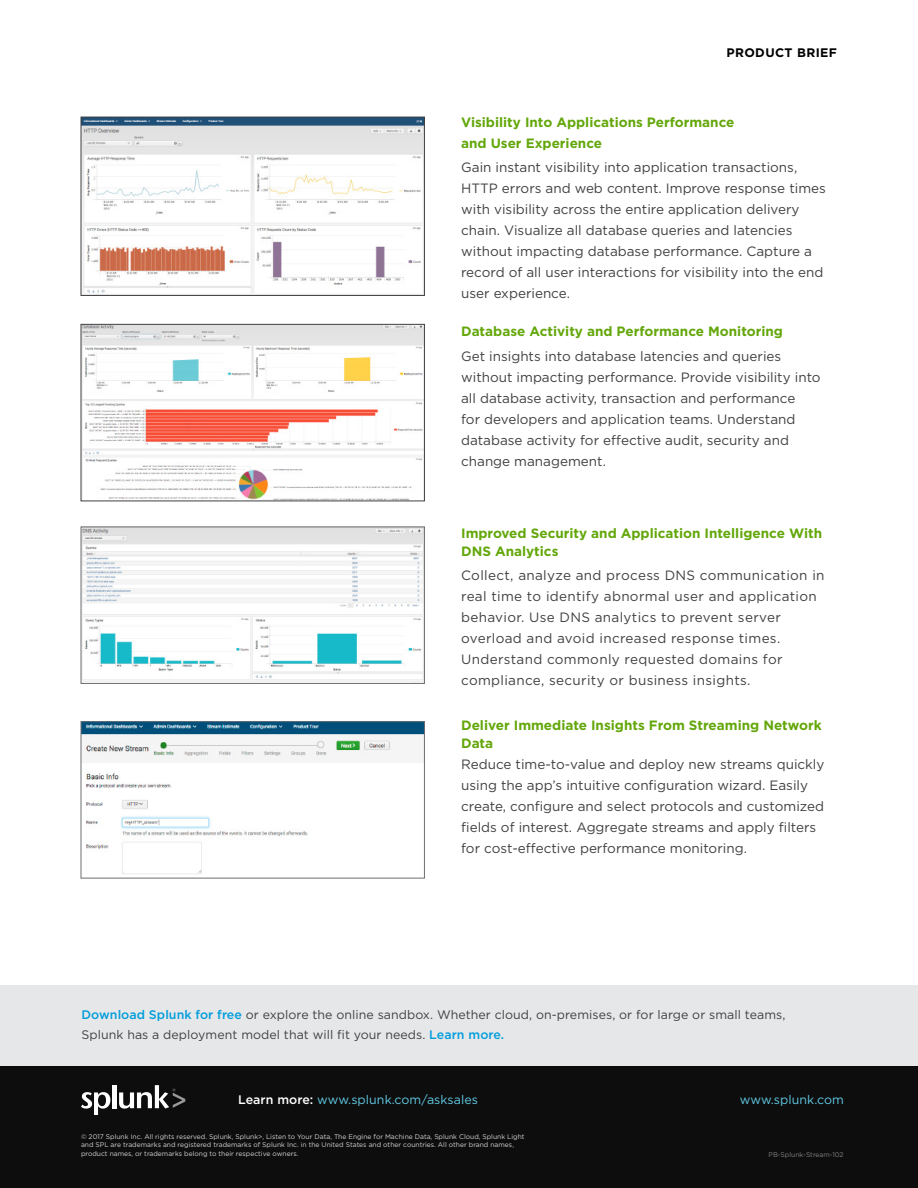
<style>
.page{position:relative;width:918px;height:1188px;background:#fff}
.page>*{position:absolute;margin:0;border:0;box-sizing:border-box;transform-origin:0 0}
.Feature_Text{font:13.5px/21px "Gotham";color:#414042}
.Feature_Text-2{font:13.5px/21px "Gotham";letter-spacing:.025em;color:#414042}
.Green_Subheads{font:13.5px/21px "Gotham";color:#414042}
.Green_Subheads-2{font:700 13.5px/18px "Gotham";color:#63a70a}
.t1{font:12.45px "Gotham";letter-spacing:.005em;color:#61cae5}
.Download_box_body_te{font:12.3px/19.5px "Gotham";letter-spacing:.005em;color:#414042}
.t2{font:700 12.3px "Gotham";letter-spacing:.03em;color:#000}
.Copyright{font:6.75px/8.7px "Gotham";color:#d1d3d4}
.Filename{font:6.75px "Gotham";color:#808285}
.s1{font-weight:500;font-size:12.45px;color:#009ddc}
.s2{font-weight:500;color:#fff}
</style>
<div class="page">
<div style="left:0;top:986px;width:918px;height:82px;background:#e6e7e8"></div>
<div style="left:0;top:1066px;width:918px;height:122px;background:#0d0d0d"></div>
<svg style="left:81px;top:1092px;width:29px;height:22px"></svg>
<hr style="left:112px;top:1085px;width:4px;height:23px;background:#fff">
<svg style="left:119px;top:1085px;width:66px;height:24px"></svg>
<img style="left:83px;top:119px;width:340px;height:175px">
<div style="left:81px;top:117px;width:344px;height:179px;border:1px solid #414042"></div>
<img style="left:83px;top:326px;width:340px;height:173px">
<div style="left:81px;top:324px;width:344px;height:177px;border:1px solid #414042"></div>
<img style="left:83px;top:529px;width:340px;height:153px">
<div style="left:81px;top:527px;width:344px;height:157px;border:1px solid #6d6e71"></div>
<img style="left:83px;top:723px;width:340px;height:151px">
<div style="left:81px;top:721px;width:344px;height:157px;border:1px solid #6d6e71"></div>
<p class="t2" style="left:726px;top:44px;width:112px">PRODUCT BRIEF</p>
<p class="Green_Subheads-2" style="left:461px;top:113px;width:275px">Visibility Into Applications Performance</p>
<p class="Green_Subheads-2" style="left:461px;top:134px;width:143px">and User Experience</p>
<p class="Feature_Text" style="left:461px;top:156px;width:366px">Gain instant visibility into application transactions, HTTP errors and web content. Improve response times with visibility across the entire application delivery chain. Visualize all database queries and latencies without impacting database performance. Capture a record of all user interactions for visibility into the end user experience.</p>
<p class="Green_Subheads-2" style="left:461px;top:322px;width:323px">Database Activity and Performance Monitoring</p>
<p class="Feature_Text" style="left:461px;top:345px;width:361px">Get insights into database latencies and queries without impacting performance. Provide visibility into all database activity, transaction and performance<br>for developers and application teams. Understand database activity for effective audit, security and change management.</p>
<p class="Green_Subheads-2" style="left:461px;top:524px;width:362px">Improved Security and Application Intelligence With<br>DNS Analytics</p>
<p class="Feature_Text-2" style="left:461px;top:564px;width:365px">Collect, analyze and process DNS communication in real time to identify abnormal user and application behavior. Use DNS analytics to prevent server overload and avoid increased response times.<br>Understand commonly requested domains for compliance, security or business insights.</p>
<p class="Green_Subheads-2" style="left:461px;top:716px;width:362px">Deliver Immediate Insights From Streaming Network<br>Data</p>
<p class="Green_Subheads" style="left:461px;top:753px;width:365px">Reduce time-to-value and deploy new streams quickly using the app’s intuitive configuration wizard. Easily create, configure and select protocols and customized fields of interest. Aggregate streams and apply filters for cost-effective performance monitoring.</p>
<p class="Download_box_body_te" style="left:82px;top:1005px;width:705px"><span class="s1">Download Splunk for free</span> or explore the online sandbox. Whether cloud, on-premises, or for large or small teams,<br>Splunk has a deployment model that will fit your needs. <span class="s1">Learn more.</span></p>
<p class="t1" style="left:238px;top:1092px;width:241px"><span class="s2">Learn more:</span> www.splunk.com/asksales</p>
<p class="t1" style="left:740px;top:1092px;width:106px">www.splunk.com</p>
<p class="Copyright" style="left:81px;top:1132px;width:445px">© 2017 Splunk Inc. All rights reserved. Splunk, Splunk&gt;, Listen to Your Data, The Engine for Machine Data, Splunk Cloud, Splunk Light and SPL are trademarks and registered trademarks of Splunk Inc. in the United States and other countries. All other brand names, product names, or trademarks belong to their respective owners.</p>
<p class="Filename" style="left:769px;top:1150px;width:77px">PB-Splunk-Stream-102</p>
</div>
